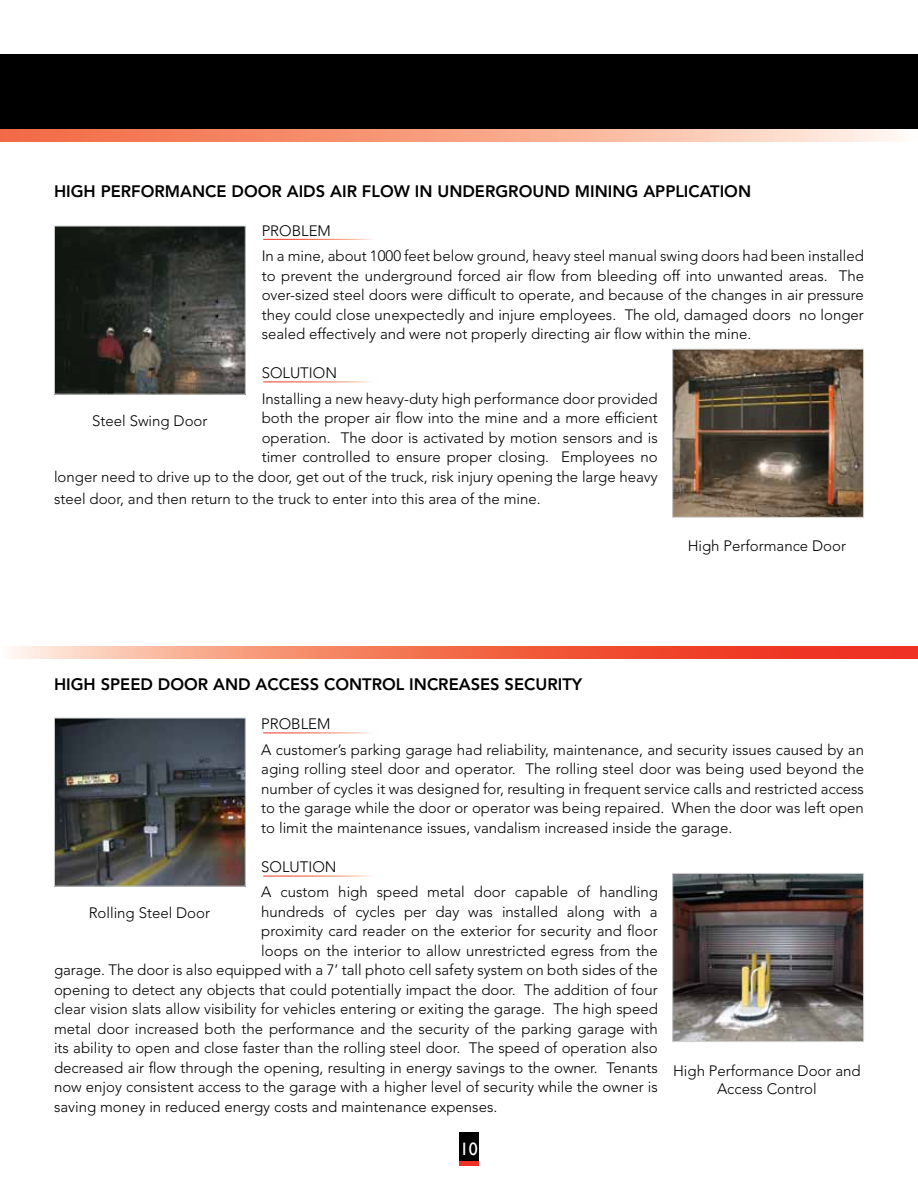
<style>
.page{position:relative;width:918px;height:1188px;background:#fff}
.page>*{position:absolute;margin:0;border:0;box-sizing:border-box;transform-origin:0 0}
.t1{font:18px "Gill Sans";color:#fff}
.t2{font:800 16.5px "Avenir LT Std";color:#000}
.t3{font:300 15px/19.5px "Avenir LT Std";color:#000}
</style>
<div class="page">
<div style="left:0;top:54px;width:918px;height:76px;background:#000"></div>
<svg style="left:0;top:130px;width:897px;height:12px;background:#f8a68a"></svg>
<div style="left:459px;top:1133px;width:20px;height:28px;background:#000"></div>
<div style="left:459px;top:1161px;width:20px;height:5px;background:#ee3124"></div>
<img style="left:56px;top:228px;width:188px;height:165px">
<div style="left:54px;top:226px;width:192px;height:169px;border:1px solid #d1d3d4"></div>
<img style="left:674px;top:351px;width:188px;height:165px">
<div style="left:672px;top:349px;width:192px;height:169px;border:1px solid #d1d3d4"></div>
<img style="left:56px;top:720px;width:188px;height:165px">
<div style="left:54px;top:718px;width:192px;height:169px;border:1px solid #d1d3d4"></div>
<img style="left:674px;top:875px;width:188px;height:165px">
<div style="left:672px;top:873px;width:192px;height:169px;border:1px solid #d1d3d4"></div>
<svg style="left:11px;top:647px;width:907px;height:11px;background:#f3755b"></svg>
<p class="t2" style="left:54px;top:184px;width:699px">HIGH PERFORMANCE DOOR AIDS AIR FLOW IN UNDERGROUND MINING APPLICATION</p>
<p class="t3" style="left:262px;top:219px;width:604px;line-height:25.5px">PROBLEM<br>In a mine, about 1000 feet below ground, heavy steel manual swing doors had been installed</p>
<p class="t3" style="left:262px;top:267px;width:604px;text-align:justify">to prevent the underground forced air flow from bleeding off into unwanted areas. The over-sized steel doors were difficult to operate, and because of the changes in air pressure they could close unexpectedly and injure employees. The old, damaged doors no longer sealed effectively and were not properly directing air flow within the mine.</p>
<p class="t3" style="left:262px;top:362px;width:398px;line-height:25.5px">SOLUTION<br>Installing a new heavy-duty high performance door provided</p>
<p class="t3" style="left:54px;top:410px;width:605px;text-align:right">both the proper air flow into the mine and a more efficient<br>operation. The door is activated by motion sensors and is<br>timer controlled to ensure proper closing. Employees no<br>longer need to drive up to the door, get out of the truck, risk injury opening the large heavy</p>
<p class="t3" style="left:54px;top:490px;width:488px">steel door, and then return to the truck to enter into this area of the mine.</p>
<p class="t3" style="left:92px;top:412px;width:117px">Steel Swing Door</p>
<p class="t3" style="left:688px;top:537px;width:160px">High Performance Door</p>
<p class="t2" style="left:54px;top:678px;width:530px">HIGH SPEED DOOR AND ACCESS CONTROL INCREASES SECURITY</p>
<p class="t3" style="left:261px;top:712px;width:604px;line-height:25.5px">PROBLEM<br>A customer’s parking garage had reliability, maintenance, and security issues caused by an</p>
<p class="t3" style="left:261px;top:760px;width:604px;text-align:justify">aging rolling steel door and operator. The rolling steel door was being used beyond the number of cycles it was designed for, resulting in frequent service calls and restricted access to the garage while the door or operator was being repaired. When the door was left open to limit the maintenance issues, vandalism increased inside the garage.</p>
<p class="t3" style="left:261px;top:855px;width:398px;line-height:25.5px">SOLUTION<br>A custom high speed metal door capable of handling</p>
<p class="t3" style="left:261px;top:903px;width:398px">hundreds of cycles per day was installed along with a</p>
<p class="t3" style="left:261px;top:922px;width:398px">proximity card reader on the exterior for security and floor</p>
<p class="t3" style="left:261px;top:942px;width:398px">loops on the interior to allow unrestricted egress from the</p>
<p class="t3" style="left:54px;top:961px;width:605px">garage. The door is also equipped with a 7’ tall photo cell safety system on both sides of the</p>
<p class="t3" style="left:54px;top:981px;width:605px">opening to detect any objects that could potentially impact the door. The addition of four</p>
<p class="t3" style="left:54px;top:1000px;width:605px">clear vision slats allow visibility for vehicles entering or exiting the garage. The high speed</p>
<p class="t3" style="left:54px;top:1020px;width:605px">metal door increased both the performance and the security of the parking garage with</p>
<p class="t3" style="left:54px;top:1039px;width:605px">its ability to open and close faster than the rolling steel door. The speed of operation also</p>
<p class="t3" style="left:54px;top:1059px;width:605px">decreased air flow through the opening, resulting in energy savings to the owner. Tenants</p>
<p class="t3" style="left:54px;top:1078px;width:605px">now enjoy consistent access to the garage with a higher level of security while the owner is</p>
<p class="t3" style="left:54px;top:1098px;width:445px">saving money in reduced energy costs and maintenance expenses.</p>
<p class="t3" style="left:89px;top:904px;width:123px">Rolling Steel Door</p>
<p class="t3" style="left:673px;top:1062px;width:189px;line-height:18px;text-align:center">High Performance Door and<br>Access Control</p>
<p class="t1" style="left:460px;top:1138px;width:19px">10</p>
</div>
